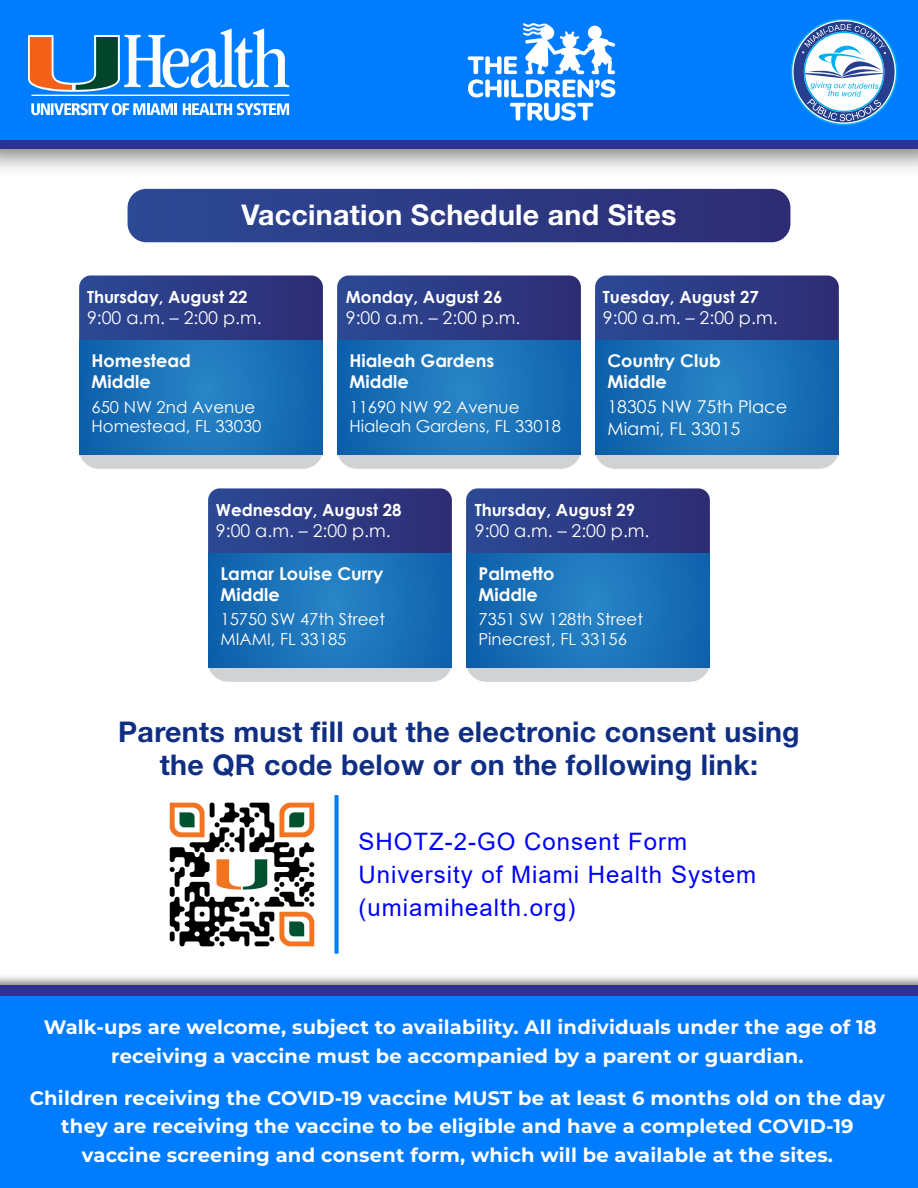
<style>
.page{position:relative;width:918px;height:1188px;background:#fff}
.page>*{position:absolute;margin:0;border:0;box-sizing:border-box;transform-origin:0 0}
.t1{font:700 28.5px/32.5px "Helvetica Neue LT Std";letter-spacing:.01em;color:#102e82;text-align:center}
.t2{font:700 28.5px "Helvetica Neue LT Std";letter-spacing:.01em;color:#fff}
.t3{font:24px/33px "Arial";letter-spacing:.04em;color:#00f}
.t4{font:700 19.5px/28.5px "Montserrat";letter-spacing:.01em;color:#fff;text-align:center}
.t5{font:17.55px/21.1px "Century Gothic";color:#fff}
.t6{font:700 17.55px/21.1px "Century Gothic";color:#fff}
.t7{font:700 16.8px "Century Gothic";color:#fff}
.t8{font:16.5px/19.8px "Century Gothic";color:#fff}
</style>
<div class="page">
<div style="left:0;top:23px;width:918px;height:126px;background:#2e3192"></div>
<div style="left:0;top:0;width:918px;height:140px;background:#007dff"></div>
<svg style="left:791px;top:19px;width:106px;height:106px"></svg>
<svg style="left:28px;top:28px;width:261px;height:68px"></svg>
<svg style="left:183px;top:103px;width:106px;height:12px"></svg>
<svg style="left:31px;top:103px;width:146px;height:12px"></svg>
<svg style="left:468px;top:23px;width:147px;height:74px"></svg>
<svg style="left:510px;top:103px;width:83px;height:18px"></svg>
<div style="left:0;top:986px;width:918px;height:202px;background:#007dff"></div>
<div style="left:0;top:985px;width:918px;height:10px;background:#2e3192"></div>
<svg style="left:128px;top:189px;width:662px;height:53px;background:#2e3c85"></svg>
<div style="left:466px;top:492px;width:244px;height:190px;background:#d0d2d3;border-radius:20px"></div>
<svg style="left:466px;top:488px;width:244px;height:65px;background:#2f3c85"></svg>
<svg style="left:466px;top:553px;width:244px;height:114px;background:#1971b7"></svg>
<div style="left:208px;top:492px;width:244px;height:190px;background:#d0d2d3;border-radius:20px"></div>
<svg style="left:208px;top:488px;width:244px;height:65px;background:#2f3c85"></svg>
<svg style="left:208px;top:553px;width:244px;height:114px;background:#1971b7"></svg>
<div style="left:337px;top:279px;width:244px;height:190px;background:#d0d2d3;border-radius:20px"></div>
<svg style="left:337px;top:275px;width:244px;height:65px;background:#2f3d85"></svg>
<svg style="left:337px;top:340px;width:244px;height:114px;background:#1971b7"></svg>
<div style="left:595px;top:279px;width:244px;height:190px;background:#d0d2d3;border-radius:20px"></div>
<svg style="left:595px;top:275px;width:244px;height:65px;background:#2f3d85"></svg>
<svg style="left:595px;top:340px;width:244px;height:114px;background:#1971b7"></svg>
<div style="left:79px;top:279px;width:244px;height:190px;background:#d0d2d3;border-radius:20px"></div>
<svg style="left:79px;top:275px;width:244px;height:65px;background:#2f3d85"></svg>
<svg style="left:79px;top:340px;width:244px;height:114px;background:#1971b7"></svg>
<img style="left:169px;top:802px;width:146px;height:145px">
<div style="left:334px;top:795px;width:5px;height:159px;background:#007dff"></div>
<h1 class="t2" style="left:241px;top:198px;width:437px">Vaccination Schedule and Sites</h1>
<p class="t7" style="left:87px;top:284px;width:162px">Thursday, August 22</p>
<p class="t5" style="left:87px;top:307px;width:176px">9:00 a.m. – 2:00 p.m.</p>
<p class="t6" style="left:92px;top:350px;width:101px">Homestead<br>Middle</p>
<p class="t8" style="left:92px;top:396px;width:171px">650 NW 2nd Avenue<br>Homestead, FL 33030</p>
<p class="t7" style="left:346px;top:284px;width:158px">Monday, August 26</p>
<p class="t5" style="left:346px;top:307px;width:176px">9:00 a.m. – 2:00 p.m.</p>
<p class="t6" style="left:350px;top:350px;width:146px">Hialeah Gardens<br>Middle</p>
<p class="t8" style="left:350px;top:396px;width:213px">11690 NW 92 Avenue<br>Hialeah Gardens, FL 33018</p>
<p class="t7" style="left:603px;top:284px;width:157px">Tuesday, August 27</p>
<p class="t5" style="left:603px;top:307px;width:176px">9:00 a.m. – 2:00 p.m.</p>
<p class="t6" style="left:607px;top:350px;width:115px">Country Club<br>Middle</p>
<p class="t5" style="left:607px;top:396px;width:181px">18305 NW 75th Place<br>Miami, FL 33015</p>
<p class="t7" style="left:216px;top:497px;width:187px">Wednesday, August 28</p>
<p class="t5" style="left:216px;top:520px;width:176px">9:00 a.m. – 2:00 p.m.</p>
<p class="t6" style="left:220px;top:562px;width:165px">Lamar Louise Curry<br>Middle</p>
<p class="t8" style="left:220px;top:609px;width:166px">15750 SW 47th Street<br>MIAMI, FL 33185</p>
<p class="t7" style="left:475px;top:497px;width:162px">Thursday, August 29</p>
<p class="t5" style="left:475px;top:520px;width:176px">9:00 a.m. – 2:00 p.m.</p>
<p class="t6" style="left:478px;top:562px;width:78px">Palmetto<br>Middle</p>
<p class="t8" style="left:478px;top:609px;width:166px">7351 SW 128th Street<br>Pinecrest, FL 33156</p>
<h1 class="t1" style="left:118px;top:715px;width:683px">Parents must fill out the electronic consent using the QR code below or on the following link:</h1>
<p class="t3" style="left:358px;top:825px;width:399px">SHOTZ-2-GO Consent Form<br>University of Miami Health System (umiamihealth.org)</p>
<p class="t4" style="left:44px;top:1012px;width:835px">Walk-ups are welcome, subject to availability. All individuals under the age of 18 receiving a vaccine must be accompanied by a parent or guardian.</p>
<p class="t4" style="left:30px;top:1083px;width:857px">Children receiving the COVID-19 vaccine MUST be at least 6 months old on the day they are receiving the vaccine to be eligible and have a completed COVID-19 vaccine screening and consent form, which will be available at the sites.</p>
</div>
